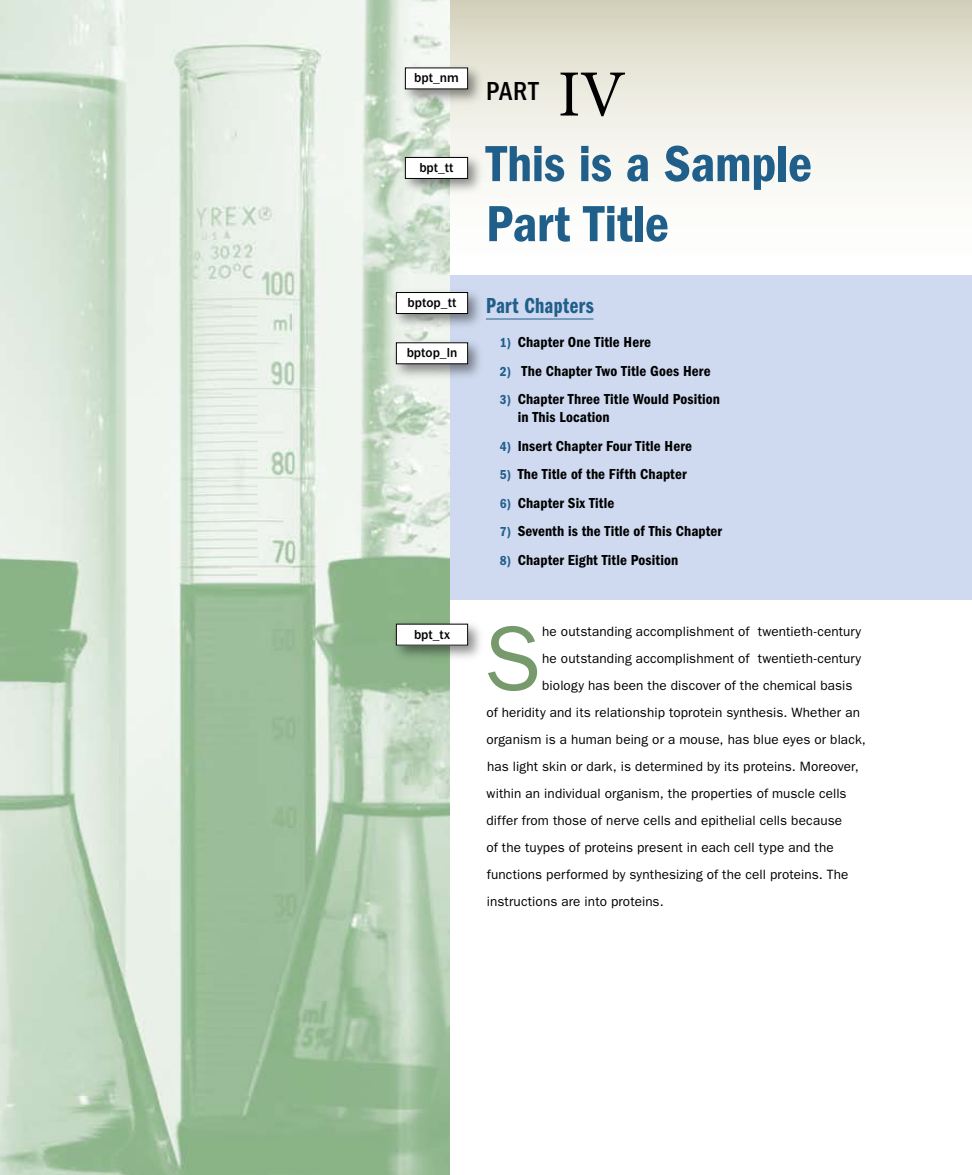
<style>
.page{position:relative;width:972px;height:1175px;background:#fff}
.page>*{position:absolute;margin:0;border:0;box-sizing:border-box;transform-origin:0 0}
.t1{font:92.25px "ITC Franklin Gothic Std";color:#779a6c}
.t2{font:66px "Minion Pro";color:#000}
.t3{font:52.5px/60px "ITC Franklin Gothic Std Dm Cd";letter-spacing:-.005em;color:#215f8b}
.t4{font:500 condensed 27px "ITC Franklin Gothic Std";color:#000}
.t5{font:22.5px "ITC Franklin Gothic Std Dm Cp";letter-spacing:.02em;color:#215f8b}
.t6{font:15px/28.5px "ITC Franklin Gothic Std Dm Cd";letter-spacing:.005em;color:#000}
.t7{font:13.5px "ITC Franklin Gothic Std";letter-spacing:.01em;color:#000}
.t8{font:500 13.5px "ITC Franklin Gothic Std";color:#000}
.t9{font:13.5px/28.5px "ITC Franklin Gothic Std Dm Cd";color:#215f8b;text-align:justify}
</style>
<div class="page">
<svg style="left:450px;top:0;width:522px;height:183px"></svg>
<div style="left:450px;top:274px;width:522px;height:325px;background:#cfdaf0"></div>
<hr style="left:486px;top:318px;width:107px;height:1px;background:#215f8b">
<img style="left:0;top:0;width:450px;height:1174px">
<div style="left:400px;top:63px;width:86px;height:43px;background:#000;opacity:.45"></div>
<div style="left:405px;top:68px;width:63px;height:21px;background:#fff"></div>
<div style="left:392px;top:288px;width:94px;height:43px;background:#000;opacity:.45"></div>
<div style="left:396px;top:292px;width:72px;height:21px;background:#fff"></div>
<div style="left:396px;top:292px;width:72px;height:22px;border:1px solid #000"></div>
<div style="left:392px;top:338px;width:94px;height:43px;background:#000;opacity:.45"></div>
<div style="left:396px;top:343px;width:72px;height:21px;background:#fff"></div>
<div style="left:400px;top:153px;width:85px;height:43px;background:#000;opacity:.45"></div>
<div style="left:405px;top:157px;width:63px;height:21px;background:#fff"></div>
<div style="left:405px;top:157px;width:63px;height:22px;border:1px solid #000"></div>
<div style="left:392px;top:619px;width:92px;height:43px;background:#000;opacity:.45"></div>
<div style="left:396px;top:624px;width:72px;height:21px;background:#fff"></div>
<p class="t8" style="left:414px;top:70px;width:46px">bpt_nm</p>
<h3 class="t4" style="left:486px;top:75px;width:28px">PART</h3>
<h2 class="t2" style="left:558px;top:50px;width:70px">IV</h2>
<p class="t8" style="left:419px;top:160px;width:36px">bpt_tt</p>
<h3 class="t3" style="left:486px;top:134px;width:328px">This is a Sample<br>Part Title</h3>
<p class="t8" style="left:408px;top:295px;width:50px">bptop_tt</p>
<p class="t8" style="left:407px;top:345px;width:52px">bptop_ln</p>
<h3 class="t5" style="left:486px;top:293px;width:109px">Part Chapters</h3>
<p class="t6" style="left:518px;top:328px;width:204px">Chapter One Title Here<br>The Chapter Two Title Goes Here<br>Chapter Three Title Would Position</p>
<p class="t6" style="left:518px;top:403px;width:206px">in This Location<br>Insert Chapter Four Title Here<br>The Title of the Fifth Chapter<br>Chapter Six Title<br>Seventh is the Title of This Chapter<br>Chapter Eight Title Position</p>
<p class="t9" style="left:500px;top:328px;width:13px">1)<br>2)<br>3)</p>
<p class="t9" style="left:500px;top:432px;width:13px">4)<br>5)<br>6)<br>7)<br>8)</p>
<p class="t8" style="left:414px;top:626px;width:37px">bpt_tx</p>
<h1 class="t1" style="left:484px;top:606px;width:59px">S</h1>
<p class="t7" style="left:542px;top:623px;width:321px">he outstanding accomplishment of twentieth-century</p>
<p class="t7" style="left:542px;top:650px;width:321px">he outstanding accomplishment of twentieth-century</p>
<p class="t7" style="left:542px;top:677px;width:312px">biology has been the discover of the chemical basis</p>
<p class="t7" style="left:486px;top:704px;width:375px">of heridity and its relationship toprotein synthesis. Whether an</p>
<p class="t7" style="left:486px;top:731px;width:381px">organism is a human being or a mouse, has blue eyes or black,</p>
<p class="t7" style="left:487px;top:758px;width:373px">has light skin or dark, is determined by its proteins. Moreover,</p>
<p class="t7" style="left:487px;top:785px;width:361px">within an individual organism, the properties of muscle cells</p>
<p class="t7" style="left:486px;top:812px;width:357px">differ from those of nerve cells and epithelial cells because</p>
<p class="t7" style="left:486px;top:839px;width:349px">of the tuypes of proteins present in each cell type and the</p>
<p class="t7" style="left:487px;top:866px;width:363px">functions performed by synthesizing of the cell proteins. The</p>
<p class="t7" style="left:487px;top:893px;width:178px">instructions are into proteins.</p>
</div>
